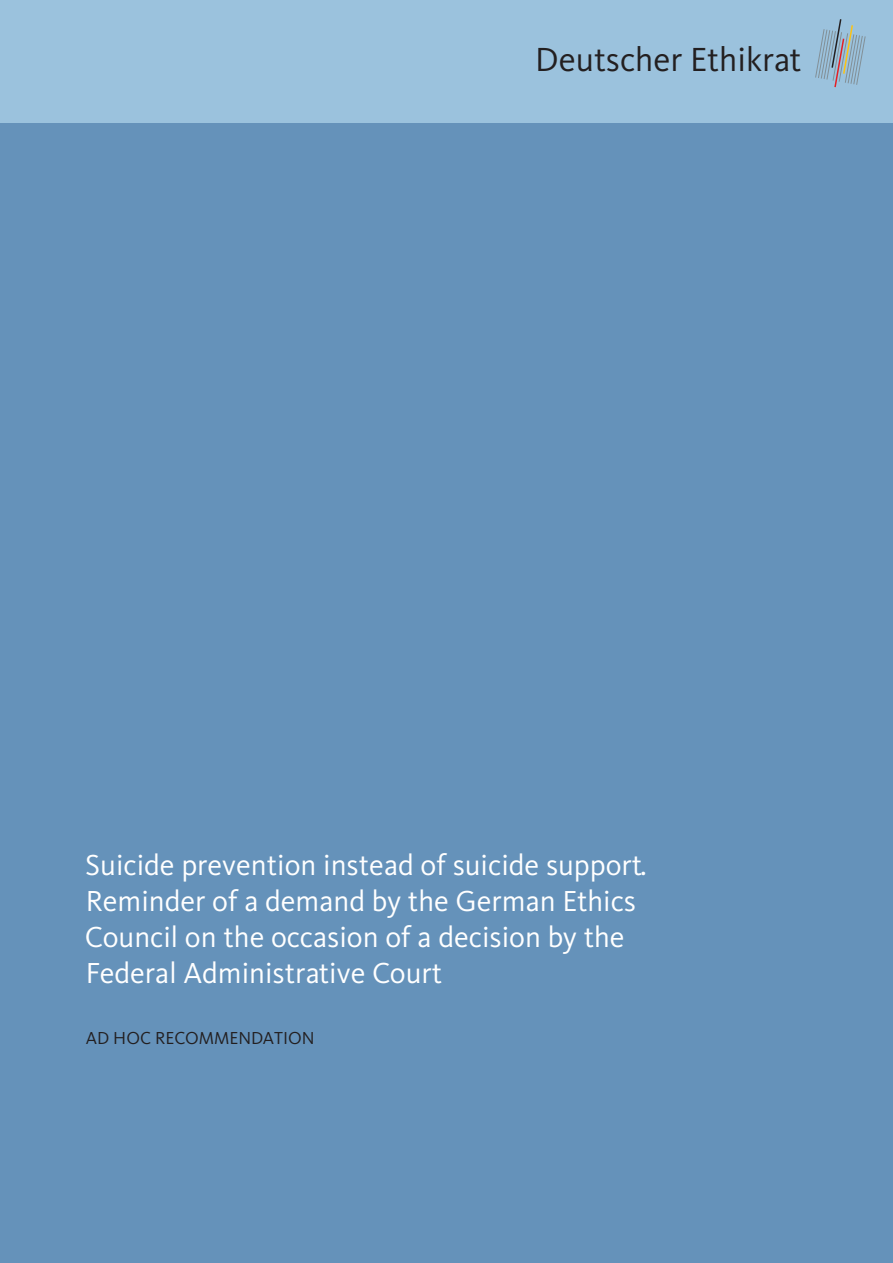
<style>
.page{position:relative;width:893px;height:1263px;background:#fff}
.page>*{position:absolute;margin:0;border:0;box-sizing:border-box;transform-origin:0 0}
.t1{font:34.65px "Kievit";color:#231f20}
.t2{font:30px/36px "Kievit";color:#fff}
.t3{font:18px "Kievit";color:#231f20}
</style>
<div class="page">
<div style="left:0;top:0;width:893px;height:123px;background:#9bc2dd"></div>
<div style="left:0;top:123px;width:893px;height:1140px;background:#6592ba"></div>
<svg style="left:815px;top:19px;width:51px;height:69px"></svg>
<p class="t1" style="left:535px;top:40px;width:268px">Deutscher Ethikrat</p>
<p class="t2" style="left:85px;top:847px;width:563px">Suicide prevention instead of suicide support.<br>Reminder of a demand by the German Ethics Council on the occasion of a decision by the Federal Administrative Court</p>
<p class="t3" style="left:86px;top:1027px;width:230px">Ad Hoc Recommendation</p>
</div>
